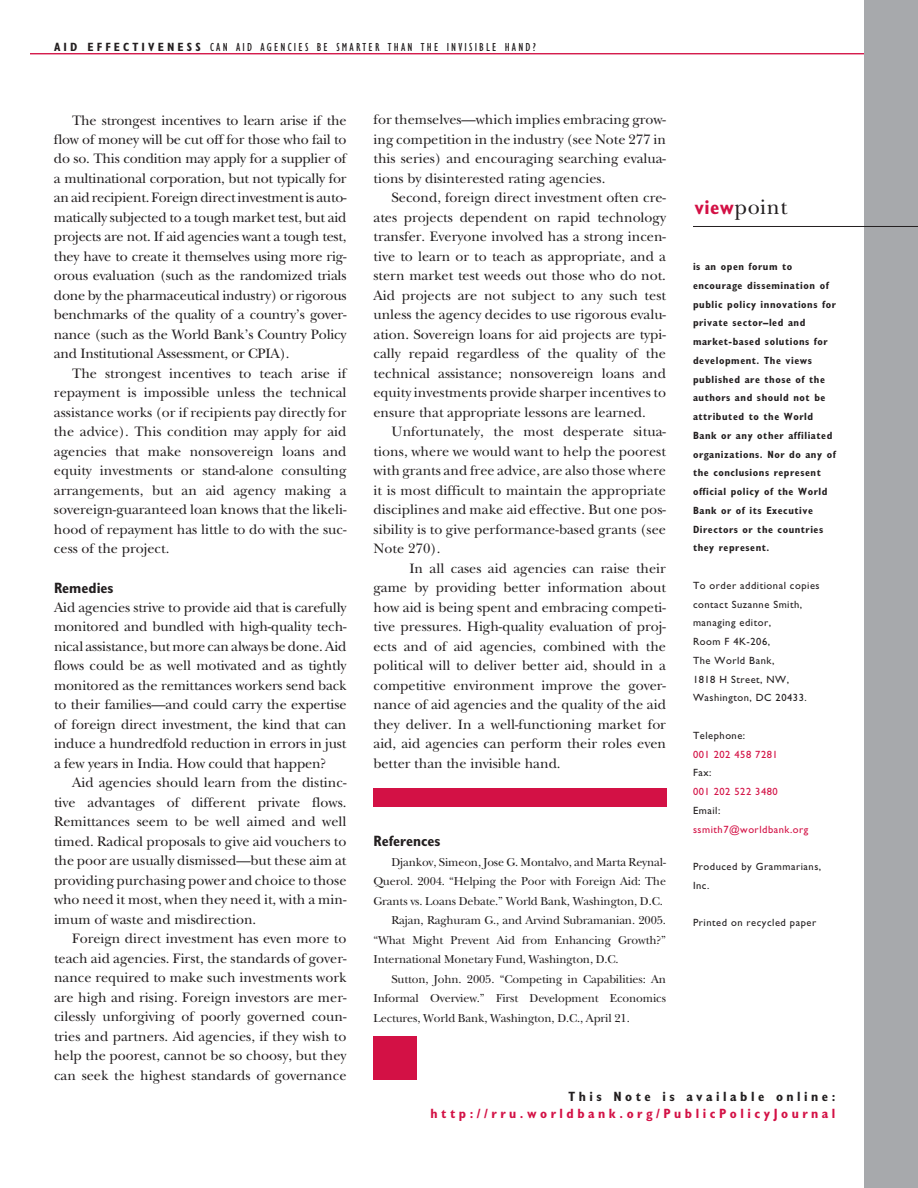
<style>
.page{position:relative;width:918px;height:1188px;background:#fff}
.page>*{position:absolute;margin:0;border:0;box-sizing:border-box;transform-origin:0 0}
.t1{font:21.6px "New Baskerville";letter-spacing:.025em;color:#231f20}
.t2{font:700 condensed 15px "Gill Sans";color:#231f20}
.t3{font:14.25px/19.5px "New Baskerville";color:#231f20;text-align:justify}
.t4{font:700 condensed 13.5px "Gill Sans";letter-spacing:.26em;color:#d31145}
.t5{font:700 condensed 13.5px "Gill Sans";letter-spacing:.26em;color:#231f20}
.t6{font:12px "New Baskerville";letter-spacing:-.01em;color:#231f20}
.t7{font:condensed 12px "Gill Sans";letter-spacing:.18em;color:#231f20}
.t8{font:700 condensed 10.5px/18.8px "Gill Sans";letter-spacing:.05em;color:#231f20}
.t9{font:10.5px/18.8px "Gill Sans";letter-spacing:.05em;color:#231f20}
.t10{font:10.5px "Gill Sans";letter-spacing:.05em;color:#d31145}
.s1{font-weight:700}
.s2{font-family:"Gill Sans";font-weight:700;font-stretch:condensed;font-size:19.95px;color:#d31145}
</style>
<div class="page">
<div style="left:864px;top:0;width:54px;height:1188px;background:#a7a9ac"></div>
<hr style="left:693px;top:226px;width:225px;height:1px;background:#231f20">
<hr style="left:30px;top:53px;width:834px;height:1px;background:#d31145">
<div style="left:374px;top:789px;width:293px;height:18px;background:#d31145"></div>
<div style="left:374px;top:1036px;width:43px;height:44px;background:#d31145"></div>
<p class="t7" style="left:54px;top:43px;width:483px"><span class="s1">AID EFFECTIVENESS</span> CAN AID AGENCIES BE SMARTER THAN THE INVISIBLE HAND?</p>
<p class="t3" style="left:54px;top:112px;width:294px;text-indent:18px">The strongest incentives to learn arise if the flow of money will be cut off for those who fail to do so. This condition may apply for a supplier of a multinational corporation, but not typically for an aid recipient. Foreign direct investment is auto&shy;matically subjected to a tough market test, but aid projects are not. If aid agencies want a tough test, they have to create it themselves using more rig&shy;orous evaluation (such as the randomized trials done by the pharmaceutical industry) or rigorous benchmarks of the quality of a country’s gover&shy;nance (such as the World Bank’s Country Policy and Institutional Assessment, or CPIA).</p>
<p class="t3" style="left:54px;top:365px;width:294px;text-indent:18px">The strongest incentives to teach arise if repayment is impossible unless the technical assistance works (or if recipients pay directly for the advice). This condition may apply for aid agencies that make nonsovereign loans and equity investments or stand-alone consulting arrangements, but an aid agency making a sovereign-guaranteed loan knows that the likeli&shy;hood of repayment has little to do with the suc&shy;cess of the project.</p>
<p class="t2" style="left:54px;top:582px;width:61px">Remedies</p>
<p class="t3" style="left:54px;top:599px;width:294px">Aid agencies strive to provide aid that is carefully monitored and bundled with high-quality tech&shy;nical assistance, but more can always be done. Aid flows could be as well motivated and as tightly monitored as the remittances workers send back to their families—and could carry the expertise of foreign direct investment, the kind that can induce a hundredfold reduction in errors in just a few years in India. How could that happen?</p>
<p class="t3" style="left:54px;top:775px;width:294px;text-indent:18px">Aid agencies should learn from the distinc&shy;tive advantages of different private flows.<br>Remittances seem to be well aimed and well timed. Radical proposals to give aid vouchers to the poor are usually dismissed—but these aim at providing purchasing power and choice to those who need it most, when they need it, with a min&shy;imum of waste and misdirection.</p>
<p class="t3" style="left:54px;top:931px;width:294px;text-indent:18px">Foreign direct investment has even more to teach aid agencies. First, the standards of gover&shy;nance required to make such investments work are high and rising. Foreign investors are mer&shy;cilessly unforgiving of poorly governed coun&shy;tries and partners. Aid agencies, if they wish to help the poorest, cannot be so choosy, but they can seek the highest standards of governance</p>
<p class="t3" style="left:374px;top:112px;width:294px">for themselves—which implies embracing grow&shy;ing competition in the industry (see Note 277 in this series) and encouraging searching evalua&shy;tions by disinterested rating agencies.</p>
<p class="t3" style="left:374px;top:190px;width:294px;text-indent:18px">Second, foreign direct investment often cre&shy;ates projects dependent on rapid technology transfer. Everyone involved has a strong incen&shy;tive to learn or to teach as appropriate, and a stern market test weeds out those who do not.<br>Aid projects are not subject to any such test unless the agency decides to use rigorous evalu&shy;ation. Sovereign loans for aid projects are typi&shy;cally repaid regardless of the quality of the technical assistance; nonsovereign loans and equity investments provide sharper incentives to ensure that appropriate lessons are learned.</p>
<p class="t3" style="left:374px;top:424px;width:294px;text-indent:18px">Unfortunately, the most desperate situa&shy;tions, where we would want to help the poorest with grants and free advice, are also those where it is most difficult to maintain the appropriate disciplines and make aid effective. But one pos&shy;sibility is to give performance-based grants (see Note 270).</p>
<p class="t3" style="left:374px;top:560px;width:294px;text-indent:36px">In all cases aid agencies can raise their game by providing better information about how aid is being spent and embracing competi&shy;tive pressures. High-quality evaluation of proj&shy;ects and of aid agencies, combined with the political will to deliver better aid, should in a competitive environment improve the gover&shy;nance of aid agencies and the quality of the aid they deliver. In a well-functioning market for aid, aid agencies can perform their roles even better than the invisible hand.</p>
<p class="t2" style="left:374px;top:836px;width:69px">References</p>
<p class="t6" style="left:392px;top:857px;width:276px">Djankov, Simeon, Jose G. Montalvo, and Marta Reynal-</p>
<p class="t6" style="left:374px;top:877px;width:294px">Querol. 2004. “Helping the Poor with Foreign Aid: The</p>
<p class="t6" style="left:374px;top:896px;width:291px">Grants vs. Loans Debate.” World Bank, Washington, D.C.</p>
<p class="t6" style="left:392px;top:916px;width:276px">Rajan, Raghuram G., and Arvind Subramanian. 2005.</p>
<p class="t6" style="left:374px;top:935px;width:294px">“What Might Prevent Aid from Enhancing Growth?”</p>
<p class="t6" style="left:374px;top:955px;width:247px">International Monetary Fund, Washington, D.C.</p>
<p class="t6" style="left:392px;top:974px;width:276px">Sutton, John. 2005. “Competing in Capabilities: An</p>
<p class="t6" style="left:374px;top:994px;width:294px">Informal Overview.” First Development Economics</p>
<p class="t6" style="left:374px;top:1013px;width:258px">Lectures, World Bank, Washington, D.C., April 21.</p>
<h1 class="t1" style="left:694px;top:199px;width:94px"><span class="s2">view</span>point</h1>
<p class="t8" style="left:693px;top:258px;width:144px">is an open forum to encourage dissemination of public policy innovations for private sector–led and market-based solutions for development. The views published are those of the authors and should not be attributed to the World<br>Bank or any other affiliated organizations. Nor do any of the conclusions represent official policy of the World<br>Bank or of its Executive<br>Directors or the countries they represent.</p>
<p class="t9" style="left:693px;top:577px;width:128px">To order additional copies contact Suzanne Smith, managing editor,<br>Room F 4K-206,<br>The World Bank,<br>1818 H Street, NW,<br>Washington, DC 20433.</p>
<p class="t9" style="left:693px;top:727px;width:54px">Telephone:</p>
<p class="t10" style="left:693px;top:750px;width:86px">001 202 458 7281</p>
<p class="t9" style="left:693px;top:765px;width:20px">Fax:</p>
<p class="t10" style="left:693px;top:788px;width:86px">001 202 522 3480</p>
<p class="t9" style="left:693px;top:802px;width:29px">Email:</p>
<p class="t10" style="left:693px;top:825px;width:117px">ssmith7@worldbank.org</p>
<p class="t9" style="left:693px;top:858px;width:130px">Produced by Grammarians,<br>Inc.</p>
<p class="t9" style="left:693px;top:915px;width:125px">Printed on recycled paper</p>
<p class="t5" style="left:569px;top:1092px;width:268px">This Note is available online:</p>
<p class="t4" style="left:431px;top:1108px;width:406px">http://rru.worldbank.org/PublicPolicyJournal</p>
</div>
